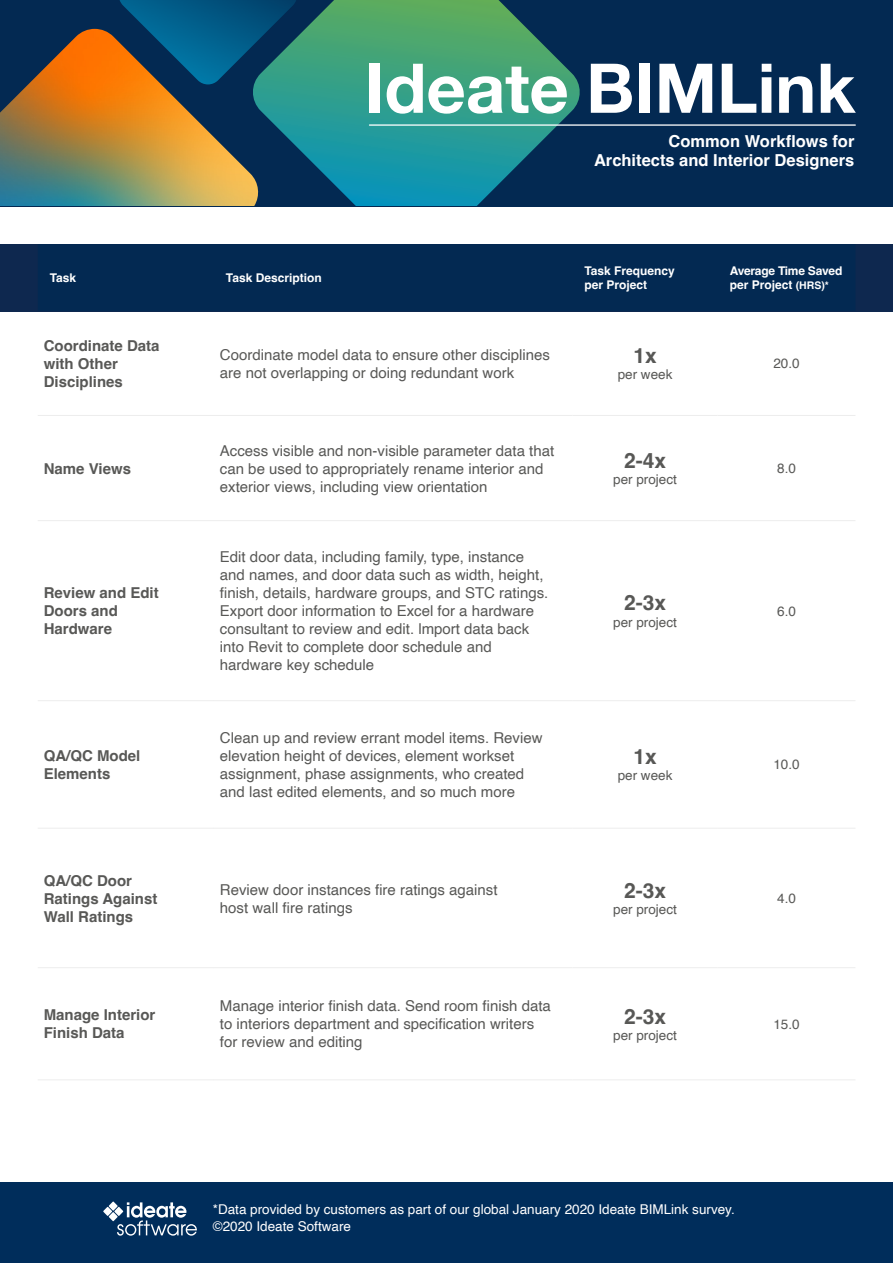
<style>
.page{position:relative;width:893px;height:1263px;background:#fff}
.page>*{position:absolute;margin:0;border:0;box-sizing:border-box;transform-origin:0 0}
.t1{font:700 21px "Helvetica";color:#585856}
.t2{font:700 16.5px/19.5px "Helvetica";color:#fff;text-align:right}
.t3{font:15px/18px "Helvetica";color:#585856}
.t4{font:700 15px "Helvetica";color:#585856}
.t5{font:13.5px "Helvetica";color:#fff}
.t6{font:13.5px "Helvetica";color:#585856}
.t7{font:700 12px/14.4px "Helvetica";color:#fff}
.t8{font:700 12px/14.4px "Helvetica";letter-spacing:-.02em;color:#fff}
.s1{font-size:10.5px}
</style>
<div class="page">
<div style="left:0;top:244px;width:893px;height:67px;background:#0e284f"></div>
<div style="left:0;top:1182px;width:893px;height:81px;background:#002d5b"></div>
<svg style="left:103px;top:1207px;width:9px;height:9px"></svg>
<svg style="left:109px;top:1201px;width:88px;height:35px"></svg>
<div style="left:38px;top:244px;width:817px;height:67px;background:#032952"></div>
<hr style="left:38px;top:415px;width:176px;height:1px;background:#ededed">
<hr style="left:214px;top:415px;width:358px;height:1px;background:#ededed">
<hr style="left:572px;top:415px;width:146px;height:1px;background:#ededed">
<hr style="left:718px;top:415px;width:137px;height:1px;background:#ededed">
<hr style="left:38px;top:1079px;width:176px;height:1px;background:#ededed">
<hr style="left:214px;top:1079px;width:358px;height:1px;background:#ededed">
<hr style="left:572px;top:1079px;width:146px;height:1px;background:#ededed">
<hr style="left:718px;top:1079px;width:137px;height:1px;background:#ededed">
<hr style="left:38px;top:520px;width:176px;height:1px;background:#ededed">
<hr style="left:214px;top:520px;width:358px;height:1px;background:#ededed">
<hr style="left:572px;top:520px;width:146px;height:1px;background:#ededed">
<hr style="left:718px;top:520px;width:137px;height:1px;background:#ededed">
<hr style="left:38px;top:700px;width:176px;height:1px;background:#ededed">
<hr style="left:214px;top:700px;width:358px;height:1px;background:#ededed">
<hr style="left:572px;top:700px;width:146px;height:1px;background:#ededed">
<hr style="left:718px;top:700px;width:137px;height:1px;background:#ededed">
<hr style="left:38px;top:828px;width:176px;height:1px;background:#ededed">
<hr style="left:214px;top:828px;width:358px;height:1px;background:#ededed">
<hr style="left:572px;top:828px;width:146px;height:1px;background:#ededed">
<hr style="left:718px;top:828px;width:137px;height:1px;background:#ededed">
<hr style="left:38px;top:967px;width:176px;height:1px;background:#ededed">
<hr style="left:214px;top:967px;width:358px;height:1px;background:#ededed">
<hr style="left:572px;top:967px;width:146px;height:1px;background:#ededed">
<hr style="left:718px;top:967px;width:137px;height:1px;background:#ededed">
<div style="left:0;top:0;width:893px;height:206px;background:#032952"></div>
<svg style="left:260px;top:0;width:320px;height:206px"></svg>
<img style="left:0;top:29px;width:260px;height:177px">
<img style="left:120px;top:0;width:176px;height:84px">
<div style="left:369px;top:64px;width:11px;height:49px;background:#fff"></div>
<svg style="left:387px;top:64px;width:180px;height:50px;background:#93cbb7"></svg>
<svg style="left:591px;top:64px;width:41px;height:49px"></svg>
<div style="left:639px;top:64px;width:11px;height:49px;background:#fff"></div>
<svg style="left:659px;top:64px;width:53px;height:49px"></svg>
<svg style="left:722px;top:64px;width:34px;height:49px"></svg>
<svg style="left:762px;top:64px;width:9px;height:49px"></svg>
<svg style="left:779px;top:76px;width:33px;height:37px"></svg>
<svg style="left:821px;top:64px;width:35px;height:49px"></svg>
<hr style="left:369px;top:124px;width:487px;height:2px;background:#fff">
<p class="t2" style="left:594px;top:133px;width:262px">Common Workflows for<br>Architects and Interior Designers</p>
<p class="t7" style="left:50px;top:272px;width:28px">Task</p>
<p class="t7" style="left:226px;top:272px;width:97px">Task Description</p>
<p class="t7" style="left:584px;top:265px;width:92px">Task Frequency per Project</p>
<p class="t8" style="left:730px;top:265px;width:114px">Average Time Saved per Project <span class="s1">(HRS)*</span></p>
<p class="t4" style="left:44px;top:336px;width:117px">Coordinate Data</p>
<p class="t4" style="left:44px;top:354px;width:76px">with Other</p>
<p class="t4" style="left:44px;top:372px;width:81px">Disciplines</p>
<p class="t4" style="left:44px;top:459px;width:89px">Name Views</p>
<p class="t4" style="left:44px;top:584px;width:117px">Review and Edit</p>
<p class="t4" style="left:44px;top:602px;width:76px">Doors and</p>
<p class="t4" style="left:44px;top:620px;width:70px">Hardware</p>
<p class="t4" style="left:44px;top:747px;width:98px">QA/QC Model</p>
<p class="t4" style="left:44px;top:765px;width:68px">Elements</p>
<p class="t4" style="left:44px;top:871px;width:90px">QA/QC Door</p>
<p class="t4" style="left:44px;top:889px;width:115px">Ratings Against</p>
<p class="t4" style="left:44px;top:907px;width:91px">Wall Ratings</p>
<p class="t4" style="left:44px;top:1006px;width:113px">Manage Interior</p>
<p class="t4" style="left:44px;top:1024px;width:82px">Finish Data</p>
<p class="t3" style="left:220px;top:346px;width:332px">Coordinate model data to ensure other disciplines</p>
<p class="t3" style="left:220px;top:364px;width:296px">are not overlapping or doing redundant work</p>
<p class="t3" style="left:220px;top:442px;width:336px">Access visible and non-visible parameter data that</p>
<p class="t3" style="left:220px;top:460px;width:325px">can be used to appropriately rename interior and</p>
<p class="t3" style="left:220px;top:478px;width:269px">exterior views, including view orientation</p>
<p class="t3" style="left:220px;top:548px;width:306px">Edit door data, including family, type, instance</p>
<p class="t3" style="left:220px;top:566px;width:330px">and names, and door data such as width, height, finish, details, hardware groups, and STC ratings.<br>Export door information to Excel for a hardware consultant to review and edit. lmport data back into Revit to complete door schedule and hardware key schedule</p>
<p class="t3" style="left:220px;top:729px;width:324px">Clean up and review errant model items. Review</p>
<p class="t3" style="left:220px;top:747px;width:296px">elevation height of devices, element workset</p>
<p class="t3" style="left:220px;top:765px;width:306px">assignment, phase assignments, who created and last edited elements, and so much more</p>
<p class="t1" style="left:633px;top:343px;width:25px">1x</p>
<p class="t6" style="left:618px;top:364px;width:56px">per week</p>
<p class="t1" style="left:624px;top:448px;width:44px">2-4x</p>
<p class="t6" style="left:613px;top:469px;width:65px">per project</p>
<p class="t1" style="left:624px;top:590px;width:44px">2-3x</p>
<p class="t6" style="left:613px;top:611px;width:65px">per project</p>
<p class="t1" style="left:633px;top:744px;width:25px">1x</p>
<p class="t6" style="left:618px;top:765px;width:56px">per week</p>
<p class="t3" style="left:220px;top:881px;width:279px">Review door instances fire ratings against host wall fire ratings</p>
<p class="t1" style="left:624px;top:877px;width:44px">2-3x</p>
<p class="t6" style="left:613px;top:899px;width:65px">per project</p>
<p class="t3" style="left:220px;top:997px;width:332px">Manage interior finish data. Send room finish data to interiors department and specification writers for review and editing</p>
<p class="t1" style="left:624px;top:1003px;width:44px">2-3x</p>
<p class="t6" style="left:613px;top:1024px;width:65px">per project</p>
<p class="t6" style="left:773px;top:353px;width:28px">20.0</p>
<p class="t6" style="left:777px;top:458px;width:20px">8.0</p>
<p class="t6" style="left:777px;top:600px;width:20px">6.0</p>
<p class="t6" style="left:773px;top:754px;width:28px">10.0</p>
<p class="t6" style="left:777px;top:888px;width:20px">4.0</p>
<p class="t6" style="left:773px;top:1014px;width:28px">15.0</p>
<p class="t5" style="left:213px;top:1199px;width:524px">*Data provided by customers as part of our global January 2020 Ideate BIMLink survey.</p>
<p class="t5" style="left:213px;top:1216px;width:140px">©2020 Ideate Software</p>
</div>
